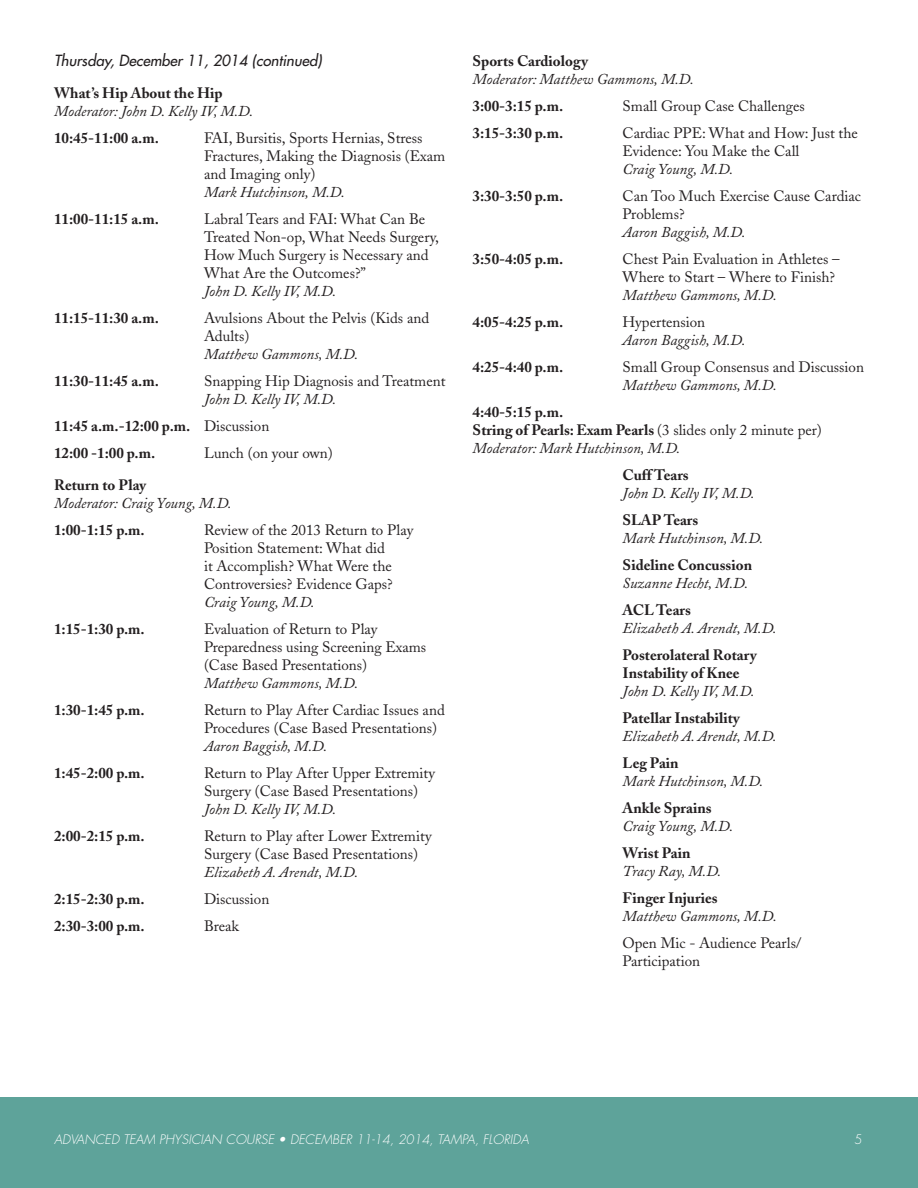
<style>
.page{position:relative;width:918px;height:1188px;background:#fff}
.page>*{position:absolute;margin:0;border:0;box-sizing:border-box;transform-origin:0 0}
.t1{font:15px/18px "Adobe Caslon";color:#231f20}
.t2{font:700 15px/18px "Adobe Caslon";color:#231f20}
.t3{font:italic 15px "Adobe Caslon";color:#231f20}
.t4{font:italic 15px "Futura";color:#231f20}
.t5{font:italic 300 12.75px "Futura";color:#fff}
.t6{font:300 12.75px "Futura";color:#fff}
.s1{font-weight:400;font-style:italic}
.s2{font-weight:400}
</style>
<div class="page">
<div style="left:0;top:1097px;width:918px;height:91px;background:#5ea39a"></div>
<p class="t4" style="left:54px;top:51px;width:269px">Thursday, December 11, 2014 (continued)</p>
<p class="t2" style="left:54px;top:84px;width:170px">What’s Hip About the Hip</p>
<p class="t3" style="left:54px;top:103px;width:201px">Moderator: John D. Kelly IV, M.D.</p>
<p class="t2" style="left:54px;top:129px;width:106px">10:45-11:00 a.m.</p>
<p class="t1" style="left:204px;top:129px;width:243px">FAI, Bursitis, Sports Hernias, Stress<br>Fractures, Making the Diagnosis (Exam and Imaging only)</p>
<p class="t3" style="left:204px;top:184px;width:142px">Mark Hutchinson, M.D.</p>
<p class="t2" style="left:54px;top:210px;width:106px">11:00-11:15 a.m.</p>
<p class="t1" style="left:204px;top:210px;width:237px">Labral Tears and FAI: What Can Be<br>Treated Non-op, What Needs Surgery,<br>How Much Surgery is Necessary and<br>What Are the Outcomes?”</p>
<p class="t3" style="left:204px;top:283px;width:134px">John D. Kelly IV, M.D.</p>
<p class="t2" style="left:54px;top:309px;width:106px">11:15-11:30 a.m.</p>
<p class="t1" style="left:204px;top:309px;width:227px">Avulsions About the Pelvis (Kids and<br>Adults)</p>
<p class="t3" style="left:204px;top:346px;width:156px">Matthew Gammons, M.D.</p>
<p class="t2" style="left:54px;top:372px;width:106px">11:30-11:45 a.m.</p>
<p class="t1" style="left:204px;top:372px;width:243px">Snapping Hip Diagnosis and Treatment</p>
<p class="t2" style="left:54px;top:385px;width:284px;line-height:27px;text-indent:150px"><span class="s1">John D. Kelly IV, M.D.<br></span>11:45 a.m.-12:00 p.m. <span class="s2">Discussion<br></span>12:00 -1:00 p.m.</p>
<p class="t1" style="left:204px;top:444px;width:130px">Lunch (on your own)</p>
<p class="t2" style="left:54px;top:475px;width:94px">Return to Play</p>
<p class="t3" style="left:54px;top:494px;width:179px">Moderator: Craig Young, M.D.</p>
<p class="t2" style="left:54px;top:520px;width:92px">1:00-1:15 p.m.</p>
<p class="t1" style="left:204px;top:521px;width:211px">Review of the 2013 Return to Play<br>Position Statement: What did<br>it Accomplish? What Were the<br>Controversies? Evidence Gaps?</p>
<p class="t3" style="left:204px;top:593px;width:112px">Craig Young, M.D.</p>
<p class="t2" style="left:54px;top:619px;width:92px">1:15-1:30 p.m.</p>
<p class="t1" style="left:204px;top:620px;width:224px">Evaluation of Return to Play<br>Preparedness using Screening Exams (Case Based Presentations)</p>
<p class="t3" style="left:204px;top:674px;width:156px">Matthew Gammons, M.D.</p>
<p class="t2" style="left:54px;top:700px;width:92px">1:30-1:45 p.m.</p>
<p class="t1" style="left:204px;top:701px;width:242px">Return to Play After Cardiac Issues and<br>Procedures (Case Based Presentations)</p>
<p class="t3" style="left:204px;top:737px;width:125px">Aaron Baggish, M.D.</p>
<p class="t2" style="left:54px;top:763px;width:92px">1:45-2:00 p.m.</p>
<p class="t1" style="left:204px;top:764px;width:233px">Return to Play After Upper Extremity<br>Surgery (Case Based Presentations)</p>
<p class="t3" style="left:204px;top:800px;width:134px">John D. Kelly IV, M.D.</p>
<p class="t2" style="left:54px;top:826px;width:92px">2:00-2:15 p.m.</p>
<p class="t1" style="left:204px;top:827px;width:229px">Return to Play after Lower Extremity<br>Surgery (Case Based Presentations)</p>
<p class="t3" style="left:204px;top:863px;width:156px">Elizabeth A. Arendt, M.D.</p>
<p class="t2" style="left:54px;top:889px;width:92px">2:15-2:30 p.m.</p>
<p class="t1" style="left:204px;top:890px;width:67px">Discussion</p>
<p class="t2" style="left:54px;top:916px;width:92px">2:30-3:00 p.m.</p>
<p class="t1" style="left:204px;top:917px;width:37px">Break</p>
<p class="t2" style="left:472px;top:52px;width:118px">Sports Cardiology</p>
<p class="t3" style="left:472px;top:70px;width:223px">Moderator: Matthew Gammons, M.D.</p>
<p class="t2" style="left:472px;top:97px;width:92px">3:00-3:15 p.m.</p>
<p class="t1" style="left:622px;top:97px;width:184px">Small Group Case Challenges</p>
<p class="t2" style="left:472px;top:124px;width:92px">3:15-3:30 p.m.</p>
<p class="t1" style="left:622px;top:124px;width:237px">Cardiac PPE: What and How: Just the<br>Evidence: You Make the Call</p>
<p class="t3" style="left:622px;top:160px;width:112px">Craig Young, M.D.</p>
<p class="t2" style="left:472px;top:187px;width:92px">3:30-3:50 p.m.</p>
<p class="t1" style="left:622px;top:187px;width:240px">Can Too Much Exercise Cause Cardiac<br>Problems?</p>
<p class="t3" style="left:622px;top:223px;width:125px">Aaron Baggish, M.D.</p>
<p class="t2" style="left:472px;top:250px;width:92px">3:50-4:05 p.m.</p>
<p class="t1" style="left:622px;top:250px;width:219px">Chest Pain Evaluation in Athletes –<br>Where to Start – Where to Finish?</p>
<p class="t3" style="left:622px;top:286px;width:156px">Matthew Gammons, M.D.</p>
<p class="t2" style="left:472px;top:313px;width:92px">4:05-4:25 p.m.</p>
<p class="t1" style="left:622px;top:313px;width:84px">Hypertension</p>
<p class="t3" style="left:622px;top:331px;width:125px">Aaron Baggish, M.D.</p>
<p class="t2" style="left:472px;top:358px;width:92px">4:25-4:40 p.m.</p>
<p class="t1" style="left:622px;top:358px;width:243px">Small Group Consensus and Discussion</p>
<p class="t3" style="left:622px;top:376px;width:156px">Matthew Gammons, M.D.</p>
<p class="t2" style="left:472px;top:403px;width:351px">4:40-5:15 p.m.<br>String of Pearls: Exam Pearls <span class="s2">(3 slides only 2 minute per)<br></span><span class="s1">Moderator: Mark Hutchinson, M.D.</span></p>
<p class="t2" style="left:622px;top:466px;width:68px">Cuff Tears</p>
<p class="t3" style="left:622px;top:484px;width:134px">John D. Kelly IV, M.D.</p>
<p class="t2" style="left:622px;top:511px;width:77px">SLAP Tears</p>
<p class="t3" style="left:622px;top:529px;width:142px">Mark Hutchinson, M.D.</p>
<p class="t2" style="left:622px;top:556px;width:131px">Sideline Concussion</p>
<p class="t3" style="left:622px;top:574px;width:127px">Suzanne Hecht, M.D.</p>
<p class="t2" style="left:622px;top:601px;width:70px">ACL Tears</p>
<p class="t3" style="left:622px;top:619px;width:156px">Elizabeth A. Arendt, M.D.</p>
<p class="t2" style="left:622px;top:646px;width:136px">Posterolateral Rotary<br>Instability of Knee</p>
<p class="t3" style="left:622px;top:682px;width:134px">John D. Kelly IV, M.D.</p>
<p class="t2" style="left:622px;top:709px;width:119px">Patellar Instability</p>
<p class="t3" style="left:622px;top:727px;width:156px">Elizabeth A. Arendt, M.D.</p>
<p class="t2" style="left:622px;top:754px;width:58px">Leg Pain</p>
<p class="t3" style="left:622px;top:772px;width:142px">Mark Hutchinson, M.D.</p>
<p class="t2" style="left:622px;top:799px;width:91px">Ankle Sprains</p>
<p class="t3" style="left:622px;top:817px;width:112px">Craig Young, M.D.</p>
<p class="t2" style="left:622px;top:844px;width:70px">Wrist Pain</p>
<p class="t3" style="left:622px;top:862px;width:100px">Tracy Ray, M.D.</p>
<p class="t2" style="left:622px;top:889px;width:97px">Finger Injuries</p>
<p class="t3" style="left:622px;top:907px;width:156px">Matthew Gammons, M.D.</p>
<p class="t1" style="left:622px;top:934px;width:180px">Open Mic - Audience Pearls/<br>Participation</p>
<p class="t5" style="left:54px;top:1131px;width:477px">ADVANCED TEAM PHYSICIAN COURSE • DECEMBER 11-14, 2014, TAMPA, FLORIDA</p>
<p class="t6" style="left:855px;top:1131px;width:9px">5</p>
</div>
